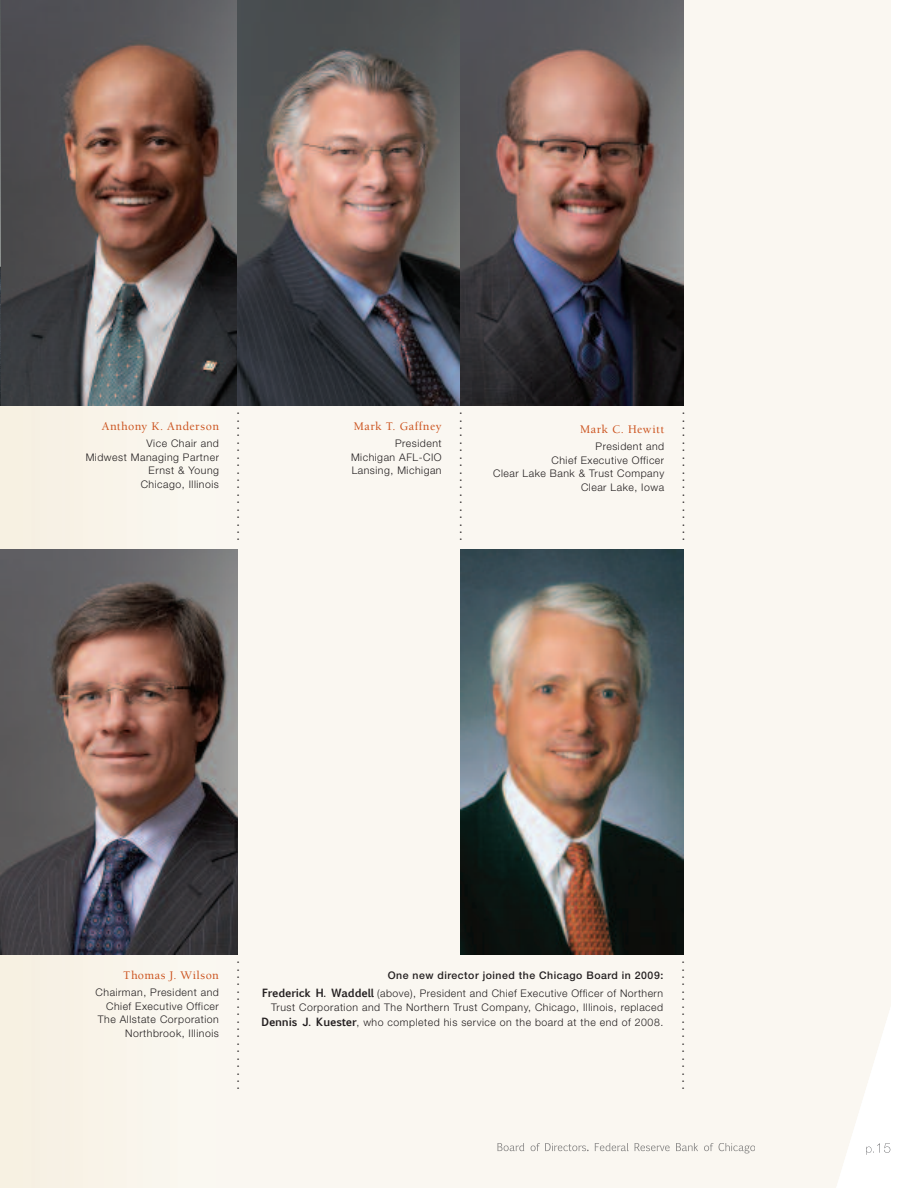
<style>
.page{position:relative;width:918px;height:1188px;background:#fff}
.page>*{position:absolute;margin:0;border:0;box-sizing:border-box;transform-origin:0 0}
.t1{font:13.5px "Times";color:#231f20}
.t2{font:500 12px "Berkeley";letter-spacing:.04em;color:#cb511c}
.t3{font:300 10.5px/13.5px "Helvetica Neue";letter-spacing:.05em;color:#231f20;text-align:right}
.s1{font-weight:500}
.s2{font-family:"Euphemia UCAS";font-weight:700;font-size:10.8px}
</style>
<div class="page">
<div style="left:216px;top:0;width:675px;height:1188px;background:#faf7f1"></div>
<div style="left:0;top:405px;width:216px;height:783px;background:#f9f4e9"></div>
<svg style="left:836px;top:1008px;width:55px;height:180px"></svg>
<svg style="left:497px;top:1143px;width:39px;height:8px"></svg>
<img style="left:0;top:0;width:683px;height:405px">
<img style="left:0;top:549px;width:238px;height:405px">
<img style="left:460px;top:549px;width:223px;height:405px">
<p class="t2" style="left:102px;top:421px;width:119px">Anthony K. Anderson</p>
<p class="t3" style="left:86px;top:438px;width:135px">Vice Chair and<br>Midwest Managing Partner<br>Ernst &amp; Young<br>Chicago, Illinois</p>
<p class="t1" style="left:248px;top:411px;width:131px;rotate:90deg">..................</p>
<p class="t1" style="left:470px;top:411px;width:131px;rotate:90deg">..................</p>
<p class="t1" style="left:693px;top:411px;width:131px;rotate:90deg">..................</p>
<p class="t2" style="left:354px;top:421px;width:89px">Mark T. Gaffney</p>
<p class="t3" style="left:351px;top:438px;width:92px;text-align:justify;text-indent:44px">President Michigan AFL-CIO Lansing, Michigan</p>
<p class="t2" style="left:580px;top:424px;width:86px">Mark C. Hewitt</p>
<p class="t3" style="left:493px;top:441px;width:173px">President and<br>Chief Executive Officer<br>Clear Lake Bank &amp; Trust Company<br>Clear Lake, Iowa</p>
<p class="t2" style="left:123px;top:970px;width:97px">Thomas J. Wilson</p>
<p class="t3" style="left:96px;top:987px;width:125px">Chairman, President and<br>Chief Executive Officer<br>The Allstate Corporation<br>Northbrook, Illinois</p>
<p class="t1" style="left:248px;top:960px;width:131px;rotate:90deg">..................</p>
<p class="t1" style="left:693px;top:960px;width:131px;rotate:90deg">..................</p>
<p class="t3" style="left:262px;top:967px;width:403px;line-height:18.3px"><span class="s1">One new director joined the Chicago Board in 2009:<br></span><span class="s2">Frederick H. Waddell</span> (above), President and Chief Executive Officer of Northern</p>
<p class="t3" style="left:261px;top:1002px;width:403px;line-height:14.2px">Trust Corporation and The Northern Trust Company, Chicago, Illinois, replaced<br><span class="s2">Dennis J. Kuester</span>, who completed his service on the board at the end of 2008.</p>
</div>
